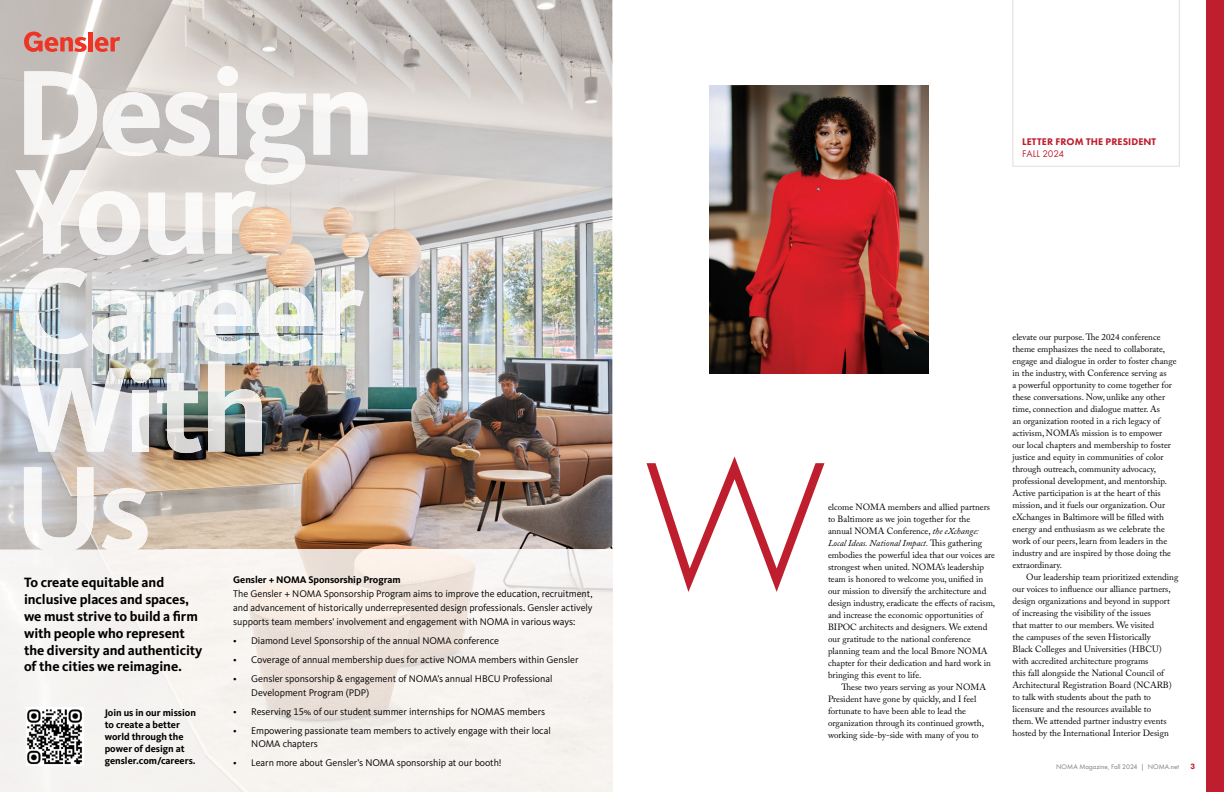
<style>
.page{position:relative;width:1224px;height:792px;background:#fff}
.page>*{position:absolute;margin:0;border:0;box-sizing:border-box;transform-origin:0 0}
.t1{font:700 14px/16.8px "Kievit OT";letter-spacing:-.005em;color:#000}
.t2{font:10px/14px "Kievit OT";letter-spacing:-.005em;color:#000}
.t3{font:700 10px/12px "Kievit OT";color:#000}
.t4{font:800 10px "Futura PT";letter-spacing:.01em;color:#be1e2d}
.t5{font:10px "Futura PT";letter-spacing:-.01em;color:#be1e2d}
.t6{font:9px/12px "Adobe Caslon Pro";color:#000}
.t7{font:800 8px "Futura PT";color:#be1e2d}
.t8{font:7px "Futura PT";color:#827b74}
.s1{font-style:italic}
</style>
<div class="page">
<div style="left:1206px;top:0;width:18px;height:792px;background:#be1e2d"></div>
<img style="left:0;top:0;width:612px;height:550px">
<img style="left:0;top:467px;width:96px;height:325px">
<img style="left:96px;top:488px;width:70px;height:146px">
<img style="left:166px;top:550px;width:420px;height:84px">
<img style="left:24px;top:71px;width:73px;height:84px">
<img style="left:103px;top:92px;width:56px;height:64px">
<img style="left:164px;top:92px;width:46px;height:64px">
<img style="left:219px;top:94px;width:17px;height:61px">
<img style="left:218px;top:66px;width:20px;height:20px;border-radius:10px">
<img style="left:245px;top:92px;width:61px;height:92px">
<img style="left:314px;top:92px;width:53px;height:63px">
<img style="left:15px;top:170px;width:72px;height:84px">
<img style="left:79px;top:191px;width:61px;height:64px">
<img style="left:148px;top:193px;width:56px;height:62px">
<img style="left:215px;top:191px;width:41px;height:63px">
<img style="left:19px;top:268px;width:69px;height:86px">
<img style="left:92px;top:290px;width:53px;height:64px">
<img style="left:156px;top:290px;width:96px;height:64px">
<img style="left:257px;top:290px;width:57px;height:64px">
<img style="left:323px;top:290px;width:41px;height:63px">
<img style="left:16px;top:368px;width:110px;height:84px">
<img style="left:132px;top:391px;width:17px;height:61px">
<img style="left:130px;top:363px;width:21px;height:20px;border-radius:10px">
<img style="left:157px;top:373px;width:45px;height:80px">
<img style="left:208px;top:362px;width:54px;height:90px">
<img style="left:26px;top:708px;width:58px;height:57px">
<div style="left:88px;top:32px;width:5px;height:19px;background:#ee3525"></div>
<svg style="left:95px;top:37px;width:25px;height:15px"></svg>
<svg style="left:24px;top:32px;width:63px;height:20px"></svg>
<svg style="left:1012px;top:0;width:168px;height:167px"></svg>
<img style="left:709px;top:86px;width:220px;height:287px">
<svg style="left:647px;top:456px;width:177px;height:136px"></svg>
<h1 class="t1" style="left:24px;top:574px;width:180px">To create equitable and inclusive places and spaces, we must strive to build a firm with people who represent the diversity and authenticity of the cities we reimagine.</h1>
<p class="t3" style="left:233px;top:573px;width:169px">Gensler + NOMA Sponsorship Program</p>
<p class="t2" style="left:233px;top:586px;width:361px;text-align:justify">The Gensler + NOMA Sponsorship Program aims to improve the education, recruitment, and advancement of historically underrepresented design professionals. Gensler actively supports team members' involvement and engagement with NOMA in various ways:</p>
<p class="t2" style="left:233px;top:633px;width:267px">• Diamond Level Sponsorship of the annual NOMA conference</p>
<p class="t2" style="left:233px;top:652px;width:347px">• Coverage of annual membership dues for active NOMA members within Gensler</p>
<p class="t2" style="left:251px;top:671px;width:303px;text-indent:-18px">• Gensler sponsorship &amp; engagement of NOMA’s annual HBCU Professional<br>Development Program (PDP)</p>
<p class="t2" style="left:233px;top:704px;width:313px">• Reserving 15% of our student summer internships for NOMAS members</p>
<p class="t2" style="left:251px;top:724px;width:301px;line-height:13px;text-indent:-18px">• Empowering passionate team members to actively engage with their local<br>NOMA chapters</p>
<p class="t2" style="left:233px;top:755px;width:270px">• Learn more about Gensler’s NOMA sponsorship at our booth!</p>
<p class="t3" style="left:105px;top:707px;width:93px">Join us in our mission to create a better world through the power of design at gensler.com/careers.</p>
<p class="t4" style="left:1022px;top:135px;width:135px">LETTER FROM THE PRESIDENT</p>
<p class="t5" style="left:1022px;top:148px;width:44px">FALL 2024</p>
<p class="t6" style="left:828px;top:501px;width:169px">elcome NOMA members and allied partners to Baltimore as we join together for the annual NOMA Conference, <span class="s1">the eXchange:<br>Local Ideas. National Impact.</span> This gathering embodies the powerful idea that our voices are strongest when united. NOMA’s leadership team is honored to welcome you, unified in our mission to diversify the architecture and design industry, eradicate the effects of racism, and increase the economic opportunities of BIPOC architects and designers. We extend our gratitude to the national conference planning team and the local Bmore NOMA chapter for their dedication and hard work in bringing this event to life.</p>
<p class="t6" style="left:828px;top:681px;width:160px;text-indent:14px">These two years serving as your NOMA President have gone by quickly, and I feel fortunate to have been able to lead the organization through its continued growth, working side-by-side with many of you to</p>
<p class="t6" style="left:1012px;top:331px;width:166px">elevate our purpose. The 2024 conference theme emphasizes the need to collaborate, engage and dialogue in order to foster change in the industry, with Conference serving as<br>a powerful opportunity to come together for these conversations. Now, unlike any other time, connection and dialogue matter. As<br>an organization rooted in a rich legacy of activism, NOMA’s mission is to empower our local chapters and membership to foster justice and equity in communities of color through outreach, community advocacy, professional development, and mentorship.<br>Active participation is at the heart of this mission, and it fuels our organization. Our eXchanges in Baltimore will be filled with energy and enthusiasm as we celebrate the work of our peers, learn from leaders in the industry and are inspired by those doing the extraordinary.</p>
<p class="t6" style="left:1012px;top:571px;width:167px;text-indent:14px">Our leadership team prioritized extending our voices to influence our alliance partners, design organizations and beyond in support of increasing the visibility of the issues<br>that matter to our members. We visited<br>the campuses of the seven Historically<br>Black Colleges and Universities (HBCU) with accredited architecture programs<br>this fall alongside the National Council of Architectural Registration Board (NCARB) to talk with students about the path to licensure and the resources available to<br>them. We attended partner industry events hosted by the International Interior Design</p>
<p class="t8" style="left:1056px;top:763px;width:124px">NOMA Magazine, Fall 2024 | NOMA.net</p>
<p class="t7" style="left:1190px;top:762px;width:6px">3</p>
</div>
